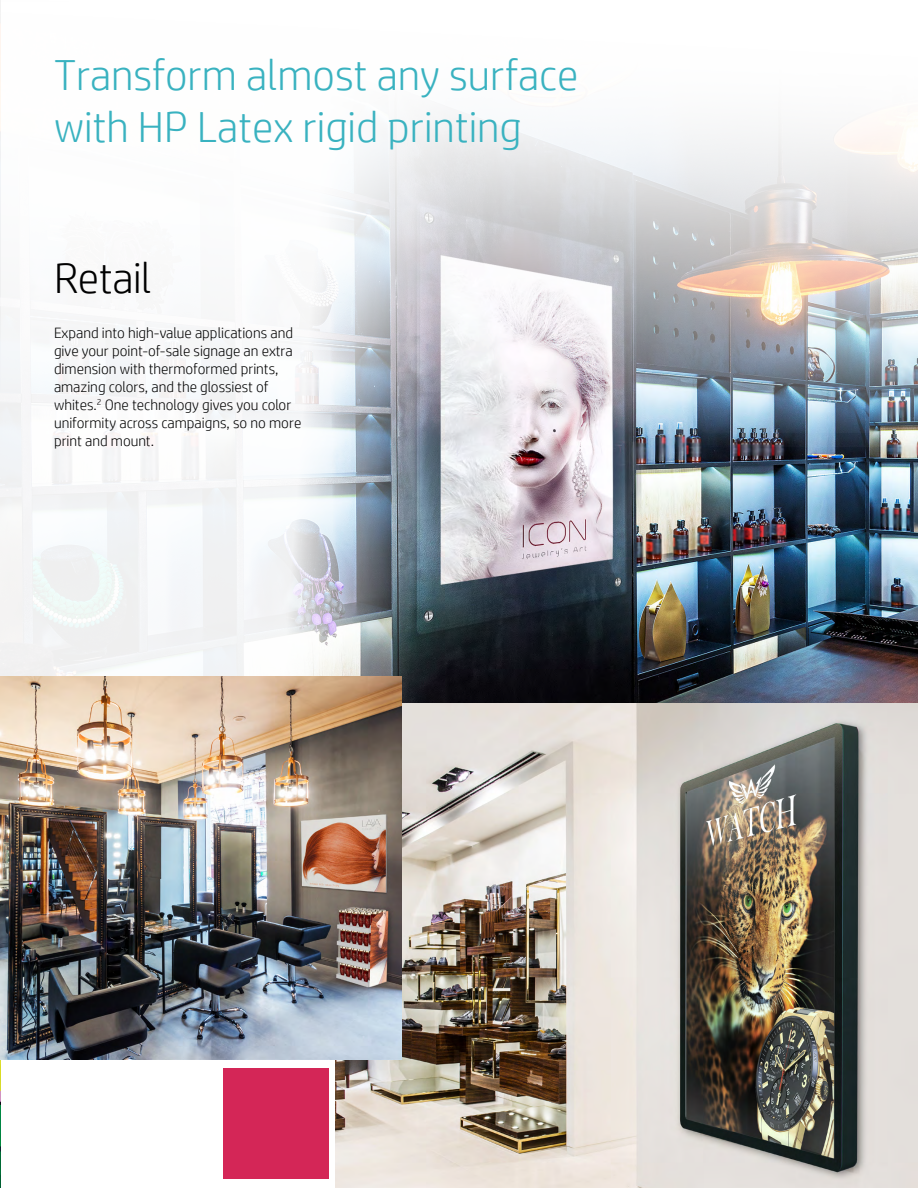
<style>
.page{position:relative;width:918px;height:1188px;background:#fff}
.page>*{position:absolute;margin:0;border:0;box-sizing:border-box;transform-origin:0 0}
.t1{font:300 43.5px/52.2px "HP Simplified";color:#39b2c0}
.t2{font:300 43.5px "HP Simplified";letter-spacing:-.01em;color:#000}
.t3{font:300 15px/18px "HP Simplified";color:#000}
</style>
<div class="page">
<img style="left:0;top:1059px;width:1px;height:129px">
<img style="left:719px;top:446px;width:199px;height:257px">
<img style="left:0;top:0;width:719px;height:703px">
<img style="left:336px;top:703px;width:582px;height:485px">
<img style="left:0;top:677px;width:401px;height:382px">
<div style="left:223px;top:1069px;width:105px;height:110px;background:#d42657"></div>
<svg style="left:1px;top:2px;width:917px;height:444px"></svg>
<h1 class="t1" style="left:54px;top:48px;width:526px">Transform almost any surface with HP Latex rigid printing</h1>
<h1 class="t2" style="left:54px;top:254px;width:99px">Retail</h1>
<p class="t3" style="left:54px;top:324px;width:249px">Expand into high-value applications and give your point-of-sale signage an extra dimension with thermoformed prints, amazing colors, and the glossiest of whites.<sup>2</sup> One technology gives you color uniformity across campaigns, so no more print and mount.</p>
</div>
